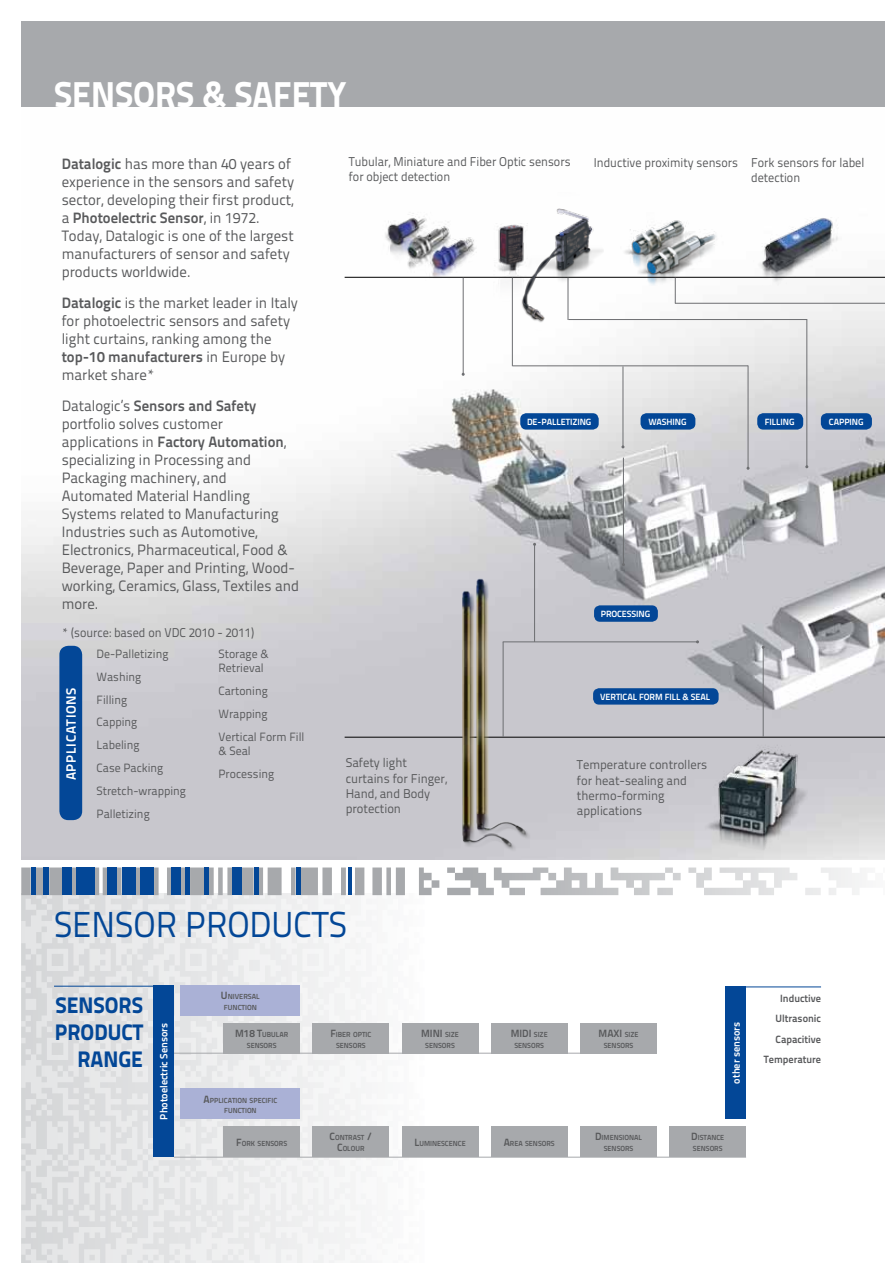
<style>
.page{position:relative;width:885px;height:1263px;background:#fff}
.page>*{position:absolute;margin:0;border:0;box-sizing:border-box;transform-origin:0 0}
.t1{font:36px "Titillium Text 22 L";color:#034797;scale:.95 1}
.t2{font:800 36px "Titillium Text 22 L";color:#fff;scale:.95 1}
.t3{font:800 22.5px/26.8px "Titillium Text 22 L";color:#034797;text-align:right;scale:.95 1}
.t4{font:15px/18px "Titillium Text 22 L";color:#58595b}
.t5{font:700 13.5px "Titillium Text 22 L";letter-spacing:.05em;color:#fff}
.t6{font:12.75px/15px "Titillium Text 22 L";color:#58595b;scale:.95 1}
.t7{font:12.75px/15.3px "Titillium Text 22 L";color:#58595b}
.t8{font:12px/23px "Titillium Text 22 L";color:#58595b}
.t9{font:700 10.5px/20.5px "Titillium Text 22 L";color:#58595b;text-align:right}
.t10{font:700 10.5px "Titillium Text 22 L";color:#fff}
.t11{font:700 10.5px "Titillium Text 22 L";color:#58595b}
.t12{font:700 9px "Titillium Text 22 L";letter-spacing:-.01em;color:#fff}
.t13{font:700 7.35px/10.5px "Titillium Text 22 L";color:#58595b;text-align:center}
.s1{font-weight:700}
.s2{font-size:10.5px}
.s3{font-size:7.35px}
</style>
<div class="page">
<img style="left:21px;top:106px;width:863px;height:753px">
<img style="left:696px;top:736px;width:123px;height:117px">
<img style="left:620px;top:186px;width:106px;height:99px">
<img style="left:753px;top:200px;width:88px;height:88px">
<img style="left:477px;top:224px;width:35px;height:80px">
<img style="left:364px;top:203px;width:115px;height:84px">
<div style="left:21px;top:893px;width:403px;height:370px;background:linear-gradient(to right,#dbdcdd,#fbfcfc)"></div>
<svg style="left:21px;top:895px;width:377px;height:176px"></svg>
<div style="left:21px;top:21px;width:863px;height:85px;background:#a7a9ac"></div>
<svg style="left:21px;top:867px;width:841px;height:28px"></svg>
<hr style="left:348px;top:867px;width:3px;height:28px;background:#034797">
<div style="left:295px;top:867px;width:5px;height:28px;background:#034797"></div>
<div style="left:122px;top:867px;width:13px;height:28px;background:#034797"></div>
<div style="left:140px;top:867px;width:14px;height:28px;background:#034797"></div>
<div style="left:232px;top:867px;width:9px;height:28px;background:#034797"></div>
<div style="left:108px;top:867px;width:9px;height:28px;background:#034797"></div>
<hr style="left:254px;top:867px;width:4px;height:28px;background:#034797">
<div style="left:62px;top:867px;width:9px;height:28px;background:#034797"></div>
<div style="left:43px;top:867px;width:6px;height:28px;background:#034797"></div>
<hr style="left:31px;top:867px;width:4px;height:28px;background:#034797">
<div style="left:185px;top:867px;width:5px;height:28px;background:#034797"></div>
<div style="left:204px;top:867px;width:5px;height:28px;background:#034797"></div>
<div style="left:171px;top:867px;width:10px;height:28px;background:#034797"></div>
<div style="left:76px;top:867px;width:19px;height:28px;background:#034797"></div>
<hr style="left:54px;top:986px;width:120px;height:1px;background:#034797">
<hr style="left:174px;top:1053px;width:482px;height:1px;background:#a7a9ac">
<hr style="left:174px;top:1157px;width:572px;height:1px;background:#a7a9ac">
<hr style="left:726px;top:986px;width:95px;height:1px;background:#034797">
<hr style="left:344px;top:277px;width:540px;height:1px;background:#000">
<hr style="left:344px;top:737px;width:540px;height:1px;background:#000">
<hr style="left:622px;top:366px;width:1px;height:81px;background:#6d6e71">
<hr style="left:623px;top:458px;width:1px;height:106px;background:#6d6e71">
<hr style="left:747px;top:365px;width:1px;height:103px;background:#6d6e71">
<hr style="left:806px;top:319px;width:1px;height:148px;background:#6d6e71">
<hr style="left:512px;top:365px;width:236px;height:1px;background:#6d6e71">
<hr style="left:568px;top:319px;width:239px;height:1px;background:#6d6e71">
<hr style="left:674px;top:303px;width:210px;height:1px;background:#6d6e71">
<hr style="left:512px;top:278px;width:1px;height:88px;background:#6d6e71">
<svg style="left:674px;top:278px;width:1px;height:25px"></svg>
<hr style="left:463px;top:278px;width:1px;height:96px;background:#6d6e71">
<hr style="left:762px;top:647px;width:1px;height:90px;background:#6d6e71">
<hr style="left:534px;top:544px;width:1px;height:98px;background:#6d6e71">
<hr style="left:502px;top:641px;width:195px;height:1px;background:#6d6e71">
<img style="left:422px;top:572px;width:116px;height:281px">
<img style="left:512px;top:192px;width:91px;height:138px">
<div style="left:181px;top:986px;width:119px;height:30px;background:#aab1d6"></div>
<div style="left:181px;top:1089px;width:119px;height:30px;background:#aab1d6"></div>
<div style="left:223px;top:1023px;width:77px;height:30px;background:#a7a9ac"></div>
<div style="left:312px;top:1023px;width:77px;height:30px;background:#a7a9ac"></div>
<div style="left:223px;top:1127px;width:77px;height:30px;background:#a7a9ac"></div>
<div style="left:312px;top:1127px;width:77px;height:30px;background:#a7a9ac"></div>
<div style="left:153px;top:986px;width:21px;height:171px;background:#034797"></div>
<div style="left:401px;top:1023px;width:77px;height:30px;background:#a7a9ac"></div>
<div style="left:491px;top:1023px;width:76px;height:30px;background:#a7a9ac"></div>
<div style="left:401px;top:1127px;width:77px;height:30px;background:#a7a9ac"></div>
<div style="left:491px;top:1127px;width:76px;height:30px;background:#a7a9ac"></div>
<div style="left:580px;top:1127px;width:76px;height:30px;background:#a7a9ac"></div>
<div style="left:669px;top:1127px;width:77px;height:30px;background:#a7a9ac"></div>
<div style="left:580px;top:1023px;width:76px;height:30px;background:#a7a9ac"></div>
<div style="left:725px;top:986px;width:21px;height:133px;background:#034797"></div>
<div style="left:593px;top:688px;width:125px;height:17px;background:#034797;border-radius:6px"></div>
<div style="left:594px;top:605px;width:63px;height:17px;background:#034797;border-radius:6px"></div>
<div style="left:59px;top:646px;width:23px;height:174px;background:#034797;border-radius:9px"></div>
<div style="left:520px;top:413px;width:78px;height:17px;background:#034797;border-radius:6px"></div>
<div style="left:640px;top:413px;width:55px;height:17px;background:#034797;border-radius:6px"></div>
<div style="left:757px;top:413px;width:46px;height:17px;background:#034797;border-radius:6px"></div>
<div style="left:820px;top:413px;width:51px;height:17px;background:#034797;border-radius:6px"></div>
<h1 class="t2" style="left:54px;top:66px;width:86px">SENSORS</h1>
<h1 class="t2" style="left:202px;top:66px;width:55px">&amp; SAFETY</h1>
<p class="t4" style="left:62px;top:154px;width:234px"><span class="s1">Datalogic</span> has more than 40 years of experience in the sensors and safety sector, developing their first product, a <span class="s1">Photoelectric Sensor</span>, in 1972.<br>Today, Datalogic is one of the largest manufacturers of sensor and safety products worldwide.</p>
<p class="t4" style="left:62px;top:293px;width:238px"><span class="s1">Datalogic</span> is the market leader in Italy for photoelectric sensors and safety light curtains, ranking among the <span class="s1">top-10 manufacturers</span> in Europe by market share*</p>
<p class="t4" style="left:62px;top:396px;width:239px">Datalogic’s <span class="s1">Sensors and Safety </span>portfolio solves customer applications in <span class="s1">Factory Automation</span>, specializing in Processing and<br>Packaging machinery, and<br>Automated Material Handling<br>Systems related to Manufacturing<br>I ndustries such as Automotive,<br>Electronics, Pharmaceutical, Food &amp;<br>Beverage, Paper and Printing, Wood&shy;working, Ceramics, Glass, Textiles and more.</p>
<p class="t6" style="left:62px;top:624px;width:204px">* (source: based on VDC 2010 - 2011)</p>
<p class="t8" style="left:97px;top:641px;width:91px">De-Palletizing<br>Washing<br>Filling<br>Capping<br>Labeling<br>Case Packing<br>Stretch-wrapping<br>Palletizing</p>
<p class="t8" style="left:218px;top:646px;width:52px;line-height:14.4px">Storage &amp;<br>Retrieval</p>
<p class="t8" style="left:218px;top:679px;width:87px">Cartoning<br>Wrapping<br>Vertical Form Fill</p>
<p class="t8" style="left:218px;top:739px;width:57px">&amp; Seal<br>Processing</p>
<p class="t5" style="left:61px;top:780px;width:94px;rotate:-90deg">applications</p>
<p class="t6" style="left:349px;top:154px;width:235px">Tubular, Miniature and Fiber Optic sensors</p>
<p class="t6" style="left:593px;top:154px;width:153px">I nductive proximity sensors</p>
<p class="t6" style="left:349px;top:169px;width:108px">for object detection</p>
<p class="t6" style="left:751px;top:154px;width:121px">Fork sensors for label detection</p>
<p class="t12" style="left:527px;top:415px;width:66px">De-Palletizing</p>
<p class="t12" style="left:648px;top:415px;width:40px">Washing</p>
<p class="t12" style="left:764px;top:415px;width:31px">Filling</p>
<p class="t12" style="left:828px;top:415px;width:36px">Capping</p>
<p class="t12" style="left:600px;top:607px;width:51px">Processing</p>
<p class="t7" style="left:345px;top:754px;width:103px">Safety light curtains for Finger,<br>Hand, and Body protection</p>
<p class="t12" style="left:600px;top:690px;width:109px">Vertical Form Fill &amp; Seal</p>
<p class="t7" style="left:577px;top:756px;width:132px">Temperature controllers for heat-sealing and thermo-forming applications</p>
<h1 class="t1" style="left:54px;top:897px;width:271px">sensor products</h1>
<h2 class="t3" style="left:55px;top:991px;width:94px">SENSORS<br>PRODUCT<br>RANGE</h2>
<p class="t13" style="left:221px;top:991px;width:40px"><span class="s2">U</span> NIVERSAL<br>FUNCTION</p>
<p class="t13" style="left:203px;top:1094px;width:75px"><span class="s2">A</span>PPLICATION SPECIFIC<br>FUNCTION</p>
<p class="t10" style="left:156px;top:1119px;width:98px;rotate:-90deg">Photoelectric Sensors</p>
<p class="t11" style="left:421px;top:1025px;width:39px">MINI <span class="s3">SIZE</span></p>
<p class="t13" style="left:235px;top:1029px;width:54px"><span class="s2">M18 T</span>UBULAR<br>SENSORS</p>
<p class="t13" style="left:330px;top:1029px;width:43px"><span class="s2">F</span>IBER OPTIC<br>SENSORS</p>
<p class="t13" style="left:425px;top:1039px;width:31px">SENSORS</p>
<p class="t11" style="left:510px;top:1025px;width:39px">MIDI <span class="s3">SIZE</span></p>
<p class="t13" style="left:514px;top:1039px;width:31px">SENSORS</p>
<p class="t11" style="left:598px;top:1025px;width:41px">MAXI <span class="s3">SIZE</span></p>
<p class="t13" style="left:603px;top:1039px;width:31px">SENSORS</p>
<p class="t13" style="left:236px;top:1137px;width:52px"><span class="s2">F</span>ORK SENSORS</p>
<p class="t13" style="left:329px;top:1132px;width:44px"><span class="s2">C</span>ONTRAST <span class="s2">/<br>C</span>OLOUR</p>
<p class="t13" style="left:414px;top:1137px;width:53px"><span class="s2">L</span>UMINESCENCE</p>
<p class="t13" style="left:503px;top:1137px;width:53px"><span class="s2">A</span>REA SENSORS</p>
<p class="t13" style="left:595px;top:1132px;width:48px"><span class="s2">D</span>IMENSIONAL<br>SENSORS</p>
<p class="t13" style="left:691px;top:1132px;width:34px;text-align:left"><span class="s2">D</span>ISTANCE<br>SENSORS</p>
<p class="t10" style="left:727px;top:1083px;width:63px;rotate:-90deg">other sensors</p>
<p class="t9" style="left:763px;top:987px;width:59px">Inductive<br>Ultrasonic<br>Capacitive<br>Temperature</p>
</div>
